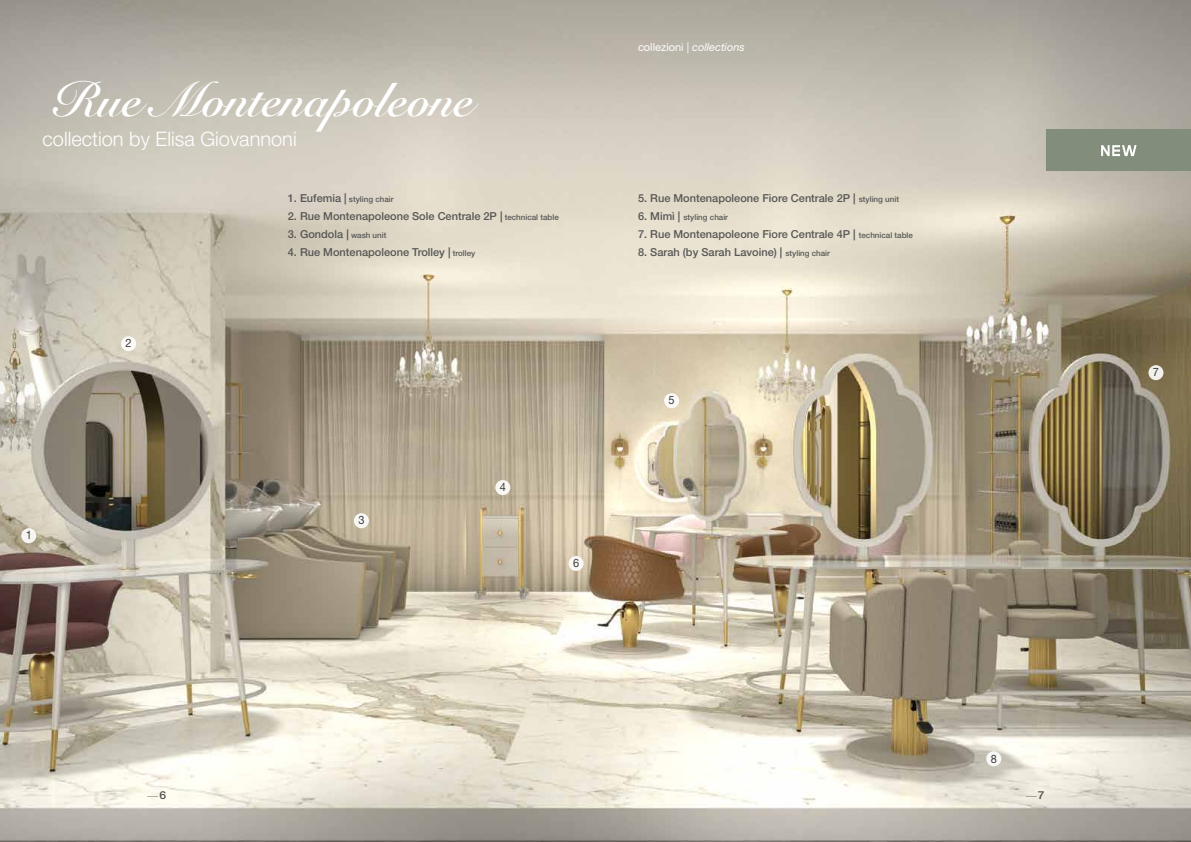
<style>
.page{position:relative;width:1191px;height:842px;background:#fff}
.page>*{position:absolute;margin:0;border:0;box-sizing:border-box;transform-origin:0 0}
.t1{font:700 48px "Snell Roundhand";color:#fff}
.t2{font:300 20px "Helvetica Neue LT Std";color:#fff}
.t3{font:11.6px "Helvetica Neue LT Std";color:#3c3c3b;scale:.95 1}
.t4{font:500 11px "Helvetica Neue LT Std";color:#575756}
.t5{font:11px "Helvetica Neue LT Std";color:#fff}
.t6{font:100 11px "Helvetica Neue LT Std";color:#575756;scale:2 1}
.t7{font:500 8px "Helvetica Neue LT Std";color:#575756}
.s1{font-size:11px}
.s2{font-size:8px}
.s3{font-style:italic}
.s4{font-weight:500}
</style>
<div class="page">
<img style="left:0;top:0;width:1191px;height:842px">
<div style="left:121px;top:336px;width:15px;height:15px;background:#fbfaf8;border-radius:50%"></div>
<div style="left:568px;top:556px;width:15px;height:15px;background:#faf9f6;border-radius:50%"></div>
<svg style="left:1148px;top:365px;width:15px;height:15px"></svg>
<div style="left:986px;top:751px;width:15px;height:15px;background:#f9f8f7;border-radius:50%"></div>
<div style="left:21px;top:528px;width:15px;height:15px;background:#f6f4f2;border-radius:50%"></div>
<div style="left:354px;top:513px;width:15px;height:15px;background:#f8f7f4;border-radius:50%"></div>
<div style="left:495px;top:480px;width:15px;height:15px;background:#f8f6f4;border-radius:50%"></div>
<div style="left:664px;top:393px;width:15px;height:15px;background:#fbfaf7;border-radius:50%"></div>
<div style="left:1046px;top:130px;width:145px;height:41px;background:#828d7b"></div>
<svg style="left:1101px;top:145px;width:35px;height:11px"></svg>
<h1 class="t1" style="left:55px;top:71px;width:419px">Rue Montenapoleone</h1>
<h2 class="t2" style="left:43px;top:126px;width:256px">collection by Elisa Giovannoni</h2>
<p class="t3" style="left:125px;top:336px;width:8px">2</p>
<p class="t7" style="left:288px;top:194px;width:107px"><span class="s1">1. Eufemia |</span> styling chair</p>
<p class="t4" style="left:288px;top:209px;width:272px">2. Rue Montenapoleone Sole Centrale 2P | <span class="s2">technical table</span></p>
<p class="t4" style="left:288px;top:227px;width:100px">3. Gondola | <span class="s2">wash unit</span></p>
<p class="t4" style="left:288px;top:245px;width:189px">4. Rue Montenapoleone Trolley | <span class="s2">trolley</span></p>
<p class="t3" style="left:26px;top:528px;width:8px">1</p>
<p class="t3" style="left:358px;top:513px;width:8px">3</p>
<p class="t3" style="left:500px;top:480px;width:8px">4</p>
<p class="t3" style="left:573px;top:556px;width:8px">6</p>
<p class="t5" style="left:638px;top:41px;width:108px">collezioni | <span class="s3">collections</span></p>
<p class="t4" style="left:638px;top:191px;width:262px">5. Rue Montenapoleone Fiore Centrale 2P | <span class="s2">styling unit</span></p>
<p class="t7" style="left:638px;top:212px;width:92px"><span class="s1">6. Mimì |</span> styling chair</p>
<p class="t4" style="left:638px;top:227px;width:276px">7. Rue Montenapoleone Fiore Centrale 4P | <span class="s2">technical table</span></p>
<p class="t4" style="left:638px;top:245px;width:193px">8. Sarah (by Sarah Lavoine) | <span class="s2">styling chair</span></p>
<p class="t3" style="left:668px;top:393px;width:8px">5</p>
<p class="t3" style="left:990px;top:751px;width:8px">8</p>
<p class="t6" style="left:146px;top:789px;width:11px">−<span class="s4">6</span></p>
<p class="t6" style="left:1024px;top:789px;width:11px">−<span class="s4">7</span></p>
<p class="t3" style="left:1152px;top:365px;width:8px">7</p>
</div>
